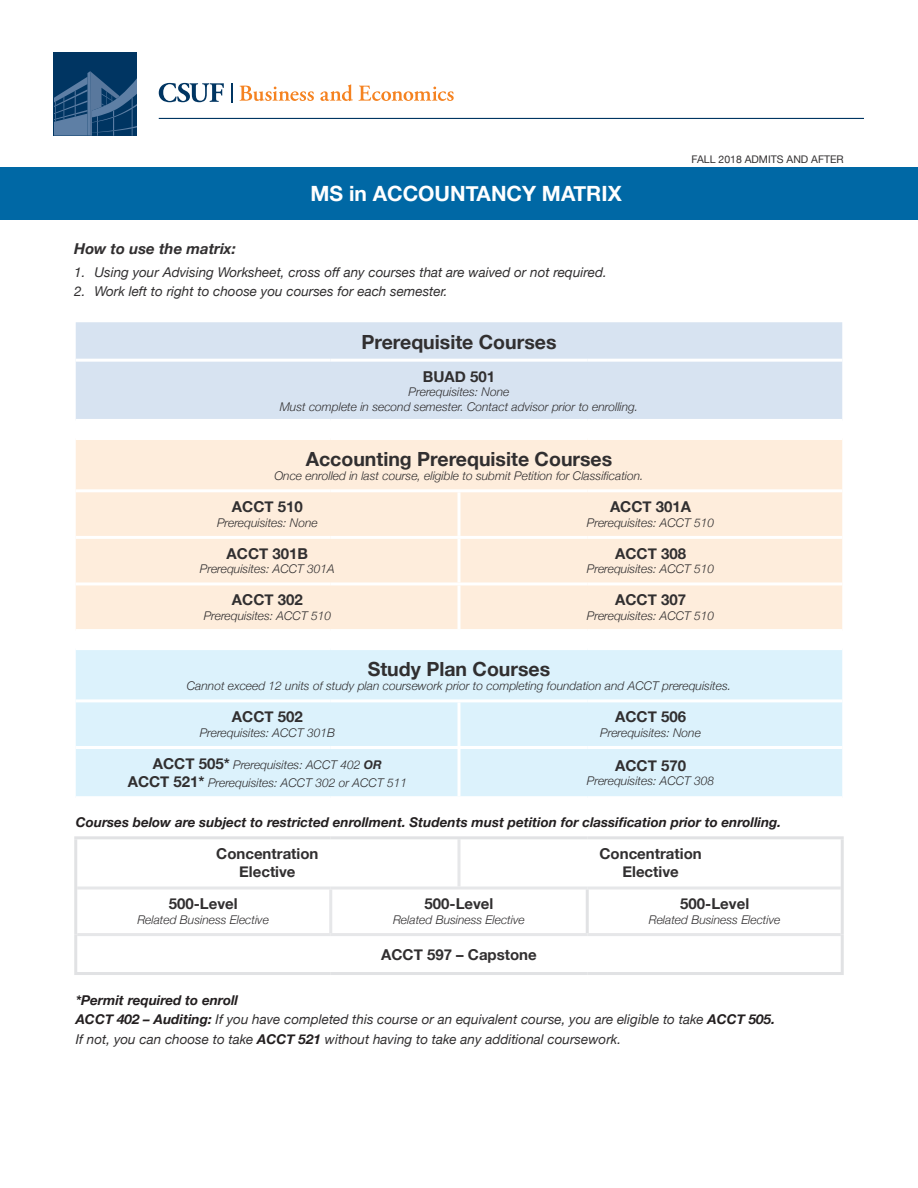
<style>
.page{position:relative;width:918px;height:1188px;background:#fff}
.page>*{position:absolute;margin:0;border:0;box-sizing:border-box;transform-origin:0 0}
.t1{font:700 21px "Helvetica Neue";color:#fff}
.t2{font:700 19.5px "Helvetica Neue";color:#312f30}
.t3{font:700 15px "Helvetica Neue";color:#312f30}
.t4{font:italic 700 15px "Helvetica Neue";color:#312f30}
.t5{font:italic 13.5px "Helvetica Neue";color:#312f30}
.t6{font:italic 700 13.5px "Helvetica Neue";color:#231f20}
.t7{font:italic 300 12px "Helvetica Neue";color:#312f30}
.t8{font:10.5px "Helvetica Neue";color:#312f30}
.s1{font-weight:700;font-style:normal;font-size:15px}
.s2{font-weight:700}
.s3{font-weight:700;color:#231f20}
</style>
<div class="page">
<div style="left:54px;top:53px;width:83px;height:83px;background:#003562"></div>
<svg style="left:54px;top:71px;width:82px;height:65px"></svg>
<hr style="left:159px;top:118px;width:705px;height:1px;background:#003562">
<svg style="left:159px;top:83px;width:65px;height:19px"></svg>
<svg style="left:231px;top:83px;width:2px;height:19px"></svg>
<svg style="left:240px;top:86px;width:74px;height:15px"></svg>
<svg style="left:320px;top:84px;width:134px;height:17px"></svg>
<div style="left:0;top:167px;width:918px;height:53px;background:#0068a5"></div>
<div style="left:76px;top:322px;width:766px;height:97px;background:#d7e3f1"></div>
<div style="left:76px;top:440px;width:766px;height:189px;background:#feeddc"></div>
<div style="left:76px;top:650px;width:766px;height:146px;background:#dcf2fc"></div>
<svg style="left:77px;top:839px;width:764px;height:48px"></svg>
<hr style="left:76px;top:489px;width:255px;height:3px;background:#fff">
<hr style="left:331px;top:489px;width:128px;height:3px;background:#fff">
<hr style="left:459px;top:489px;width:128px;height:3px;background:#fff">
<hr style="left:587px;top:489px;width:255px;height:3px;background:#fff">
<hr style="left:76px;top:699px;width:255px;height:3px;background:#fff">
<hr style="left:331px;top:699px;width:128px;height:3px;background:#fff">
<hr style="left:459px;top:699px;width:128px;height:3px;background:#fff">
<hr style="left:587px;top:699px;width:255px;height:3px;background:#fff">
<hr style="left:76px;top:359px;width:255px;height:3px;background:#fff">
<hr style="left:331px;top:359px;width:128px;height:3px;background:#fff">
<hr style="left:459px;top:359px;width:128px;height:3px;background:#fff">
<hr style="left:587px;top:359px;width:255px;height:3px;background:#fff">
<hr style="left:458px;top:492px;width:2px;height:44px;background:#fff">
<hr style="left:76px;top:536px;width:255px;height:3px;background:#fff">
<hr style="left:331px;top:536px;width:128px;height:3px;background:#fff">
<hr style="left:459px;top:536px;width:128px;height:3px;background:#fff">
<hr style="left:458px;top:539px;width:2px;height:43px;background:#fff">
<hr style="left:587px;top:536px;width:255px;height:3px;background:#fff">
<hr style="left:76px;top:582px;width:255px;height:3px;background:#fff">
<hr style="left:331px;top:582px;width:128px;height:3px;background:#fff">
<hr style="left:459px;top:582px;width:128px;height:3px;background:#fff">
<hr style="left:458px;top:585px;width:2px;height:44px;background:#fff">
<hr style="left:587px;top:582px;width:255px;height:3px;background:#fff">
<hr style="left:458px;top:702px;width:2px;height:44px;background:#fff">
<hr style="left:76px;top:746px;width:255px;height:3px;background:#fff">
<hr style="left:331px;top:746px;width:128px;height:3px;background:#fff">
<hr style="left:459px;top:746px;width:128px;height:3px;background:#fff">
<hr style="left:458px;top:749px;width:2px;height:47px;background:#fff">
<hr style="left:587px;top:746px;width:255px;height:3px;background:#fff">
<hr style="left:458px;top:839px;width:2px;height:48px;background:#e6e7e9">
<hr style="left:77px;top:887px;width:254px;height:3px;background:#e6e7e9">
<hr style="left:331px;top:887px;width:128px;height:3px;background:#e6e7e9">
<hr style="left:329px;top:890px;width:3px;height:43px;background:#e6e7e9">
<hr style="left:459px;top:887px;width:128px;height:3px;background:#e6e7e9">
<hr style="left:587px;top:887px;width:254px;height:3px;background:#e6e7e9">
<hr style="left:74px;top:836px;width:257px;height:3px;background:#e1e2e4">
<hr style="left:74px;top:839px;width:3px;height:49px;background:#e1e2e4">
<hr style="left:331px;top:836px;width:128px;height:3px;background:#e1e2e4">
<hr style="left:459px;top:836px;width:128px;height:3px;background:#e1e2e4">
<hr style="left:587px;top:836px;width:257px;height:3px;background:#e1e2e4">
<hr style="left:841px;top:839px;width:3px;height:49px;background:#e1e2e4">
<hr style="left:74px;top:888px;width:3px;height:47px;background:#e1e2e4">
<hr style="left:586px;top:890px;width:3px;height:43px;background:#e1e2e4">
<hr style="left:841px;top:888px;width:3px;height:47px;background:#e1e2e4">
<hr style="left:77px;top:933px;width:254px;height:3px;background:#e6e7e9">
<hr style="left:331px;top:933px;width:128px;height:3px;background:#e6e7e9">
<hr style="left:459px;top:933px;width:128px;height:3px;background:#e6e7e9">
<hr style="left:587px;top:933px;width:254px;height:3px;background:#e6e7e9">
<hr style="left:74px;top:935px;width:3px;height:37px;background:#e1e2e4">
<hr style="left:841px;top:935px;width:3px;height:37px;background:#e1e2e4">
<hr style="left:74px;top:972px;width:257px;height:3px;background:#e1e2e4">
<hr style="left:331px;top:972px;width:128px;height:3px;background:#e1e2e4">
<hr style="left:459px;top:972px;width:128px;height:3px;background:#e1e2e4">
<hr style="left:587px;top:972px;width:257px;height:3px;background:#e1e2e4">
<p class="t1" style="left:311px;top:177px;width:313px">MS in ACCOUNTANCY MATRIX</p>
<p class="t8" style="left:692px;top:152px;width:154px">FALL 2018 ADMITS AND AFTER</p>
<p class="t4" style="left:74px;top:240px;width:163px">How to use the matrix:</p>
<p class="t5" style="left:74px;top:264px;width:534px">1. Using your Advising Worksheet, cross off any courses that are waived or not required.</p>
<p class="t5" style="left:74px;top:283px;width:375px">2. Work left to right to choose you courses for each semester.</p>
<p class="t2" style="left:362px;top:327px;width:197px">Prerequisite Courses</p>
<p class="t3" style="left:423px;top:365px;width:74px">BUAD 501</p>
<p class="t7" style="left:409px;top:383px;width:102px">Prerequisites: None</p>
<p class="t7" style="left:280px;top:397px;width:360px">Must complete in second semester. Contact advisor prior to enrolling.</p>
<p class="t2" style="left:306px;top:443px;width:308px">Accounting Prerequisite Courses</p>
<p class="t7" style="left:274px;top:466px;width:371px">Once enrolled in last course, eligible to submit Petition for Classification.</p>
<p class="t3" style="left:232px;top:495px;width:72px">ACCT 510</p>
<p class="t7" style="left:217px;top:513px;width:102px">Prerequisites: None</p>
<p class="t3" style="left:610px;top:495px;width:83px">ACCT 301A</p>
<p class="t7" style="left:587px;top:513px;width:129px">Prerequisites: ACCT 510</p>
<p class="t3" style="left:227px;top:542px;width:83px">ACCT 301B</p>
<p class="t7" style="left:200px;top:559px;width:136px">Prerequisites: ACCT 301A</p>
<p class="t3" style="left:232px;top:588px;width:72px">ACCT 302</p>
<p class="t7" style="left:204px;top:606px;width:129px">Prerequisites: ACCT 510</p>
<p class="t3" style="left:615px;top:542px;width:72px">ACCT 308</p>
<p class="t7" style="left:587px;top:559px;width:129px">Prerequisites: ACCT 510</p>
<p class="t3" style="left:615px;top:588px;width:72px">ACCT 307</p>
<p class="t7" style="left:587px;top:606px;width:129px">Prerequisites: ACCT 510</p>
<p class="t2" style="left:368px;top:653px;width:184px">Study Plan Courses</p>
<p class="t7" style="left:187px;top:676px;width:546px">Cannot exceed 12 units of study plan coursework prior to completing foundation and ACCT prerequisites.</p>
<p class="t3" style="left:232px;top:705px;width:72px">ACCT 502</p>
<p class="t7" style="left:200px;top:723px;width:137px">Prerequisites: ACCT 301B</p>
<p class="t3" style="left:615px;top:705px;width:72px">ACCT 506</p>
<p class="t7" style="left:600px;top:723px;width:102px">Prerequisites: None</p>
<p class="t7" style="left:153px;top:755px;width:231px"><span class="s1">ACCT 505*</span> Prerequisites: ACCT 402 <span class="s2">OR</span></p>
<p class="t7" style="left:128px;top:773px;width:281px"><span class="s1">ACCT 521*</span> Prerequisites: ACCT 302 or ACCT 511</p>
<p class="t3" style="left:615px;top:754px;width:72px">ACCT 570</p>
<p class="t7" style="left:587px;top:771px;width:129px">Prerequisites: ACCT 308</p>
<p class="t6" style="left:76px;top:814px;width:707px">Courses below are subject to restricted enrollment. Students must petition for classification prior to enrolling.</p>
<p class="t3" style="left:216px;top:842px;width:104px">Concentration</p>
<p class="t3" style="left:239px;top:860px;width:58px">Elective</p>
<p class="t3" style="left:600px;top:842px;width:104px">Concentration</p>
<p class="t3" style="left:622px;top:860px;width:58px">Elective</p>
<p class="t3" style="left:169px;top:892px;width:70px">500-Level</p>
<p class="t7" style="left:137px;top:910px;width:133px">Related Business Elective</p>
<p class="t3" style="left:425px;top:892px;width:70px">500-Level</p>
<p class="t7" style="left:393px;top:910px;width:133px">Related Business Elective</p>
<p class="t3" style="left:381px;top:943px;width:157px">ACCT 597 – Capstone</p>
<p class="t3" style="left:680px;top:892px;width:70px">500-Level</p>
<p class="t7" style="left:649px;top:910px;width:133px">Related Business Elective</p>
<p class="t6" style="left:76px;top:992px;width:164px">*Permit required to enroll</p>
<p class="t5" style="left:76px;top:1011px;width:701px"><span class="s3">ACCT 402 – Auditing:</span> If you have completed this course or an equivalent course, you are eligible to take <span class="s3">ACCT 505.</span></p>
<p class="t5" style="left:76px;top:1031px;width:547px">If not, you can choose to take <span class="s3">ACCT 521</span> without having to take any additional coursework.</p>
</div>
